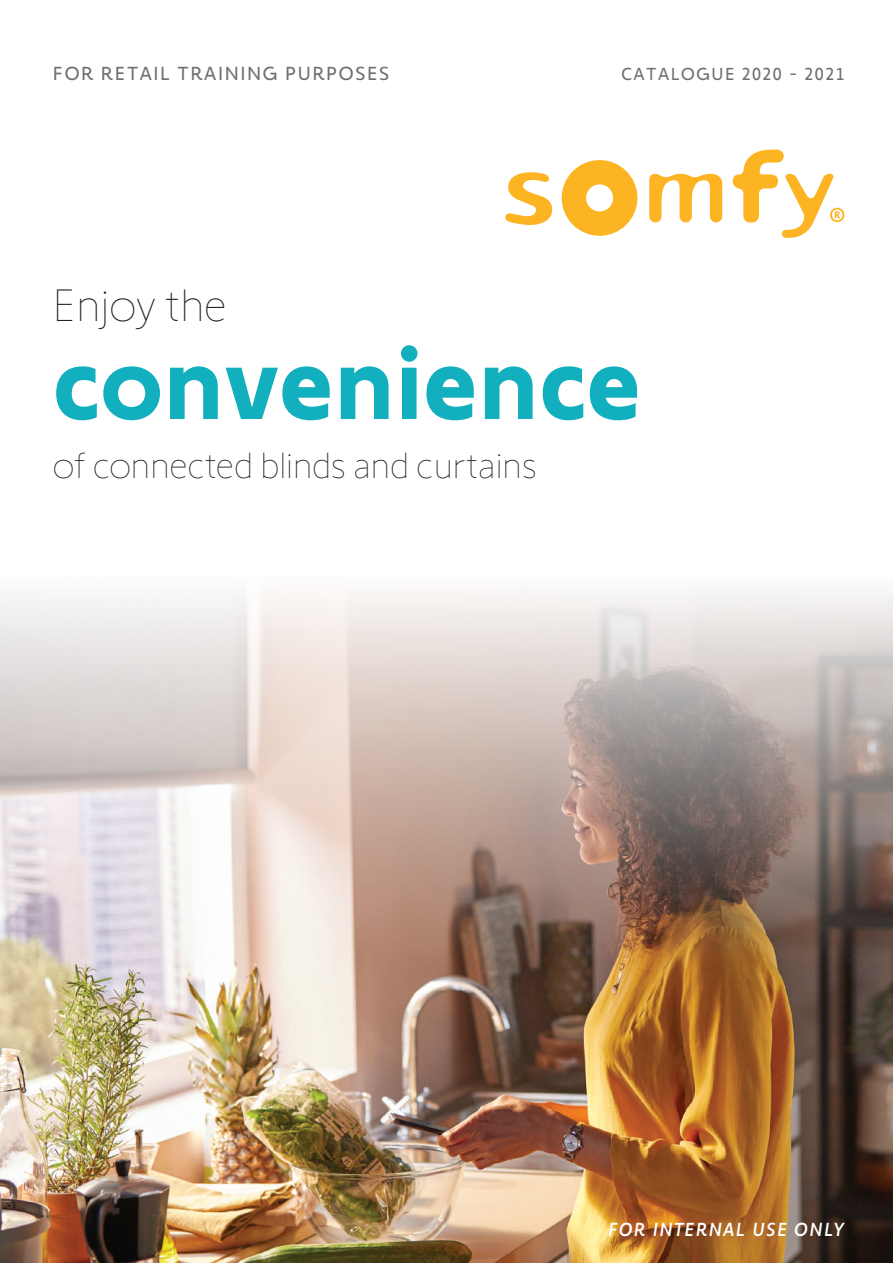
<style>
.page{position:relative;width:893px;height:1263px;background:#fff}
.page>*{position:absolute;margin:0;border:0;box-sizing:border-box;transform-origin:0 0}
.t1{font:700 108px "Somfy Sans";color:#12b0bf}
.t2{font:200 46.65px "Somfy Sans";color:#231f20}
.t3{font:200 37.5px "Somfy Sans";color:#231f20}
.t4{font:19.5px "Somfy Sans";letter-spacing:.08em;color:#707070}
.t5{font:italic 500 19.5px "Somfy Sans";letter-spacing:.065em;color:#fff}
.t6{font:18px "Somfy Sans";letter-spacing:.08em;color:#707070}
</style>
<div class="page">
<img style="left:0;top:593px;width:893px;height:670px">
<svg style="left:505px;top:172px;width:47px;height:53px"></svg>
<svg style="left:562px;top:160px;width:75px;height:76px"></svg>
<svg style="left:649px;top:174px;width:73px;height:48px"></svg>
<svg style="left:733px;top:150px;width:111px;height:88px"></svg>
<p class="t4" style="left:53px;top:58px;width:338px">FOR RETAIL TRAINING PURPOSES</p>
<p class="t6" style="left:621px;top:60px;width:225px">CATALOGUE 2020 - 2021</p>
<p class="t2" style="left:53px;top:272px;width:176px">Enjoy the</p>
<h1 class="t1" style="left:53px;top:295px;width:590px">convenience</h1>
<p class="t3" style="left:53px;top:438px;width:485px">of connected blinds and curtains</p>
<p class="t5" style="left:607px;top:1214px;width:238px">FOR INTERNAL USE ONLY</p>
</div>
